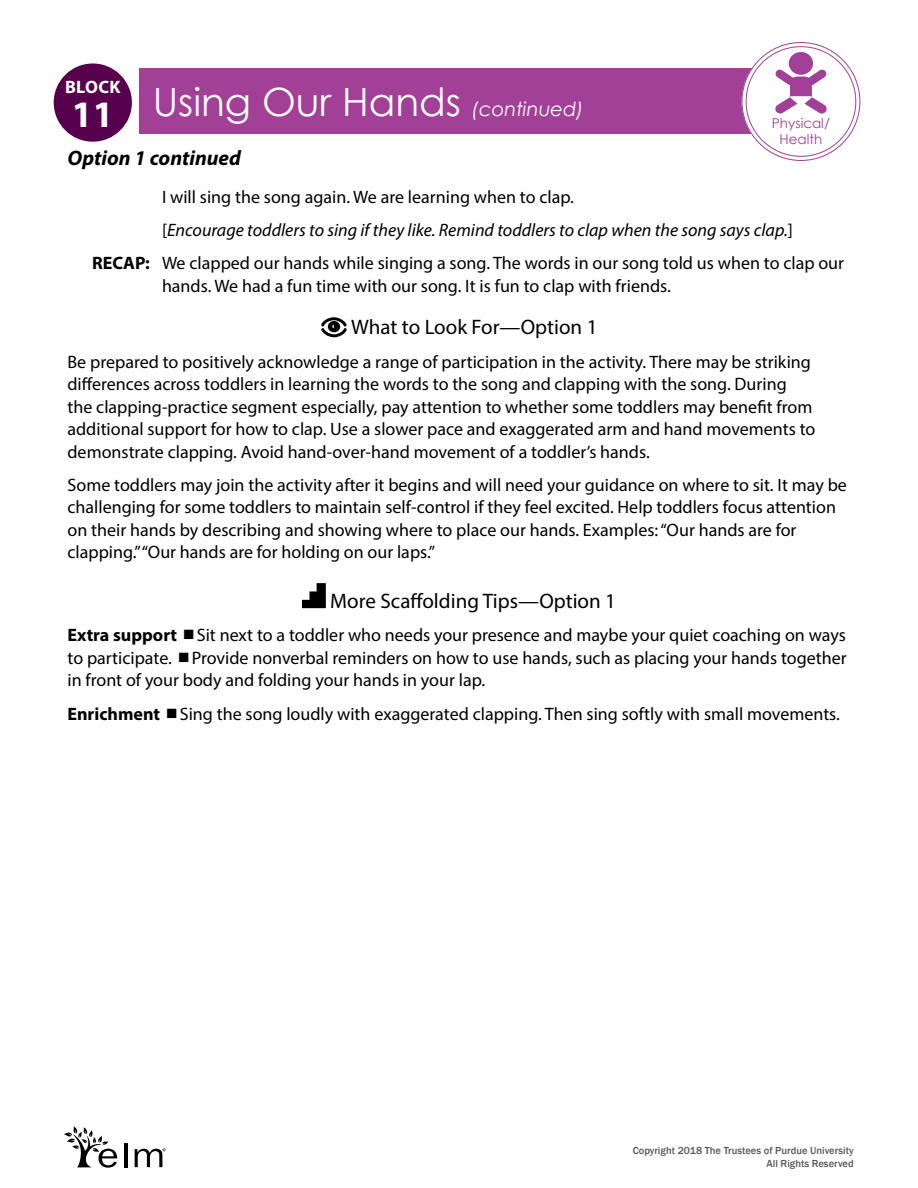
<style>
.page{position:relative;width:918px;height:1188px;background:#fff}
.page>*{position:absolute;margin:0;border:0;box-sizing:border-box;transform-origin:0 0}
.t1{font:39px "Century Gothic";color:#fff}
._4-01a_More_Scaffold{font:21px "Myriad Pro";color:#000}
._4-MISC_What_to_Look{font:21px "Myriad Pro";color:#000}
.t2{font:italic 700 21px "Myriad Pro";color:#000}
._3-13_IT_Body{font:18px/22.5px "Myriad Pro";color:#000}
._4-02_Scaffolding_Ti{font:18px/22.5px "Myriad Pro";color:#000;text-align:justify}
._3-04_Lesson_Body_Bo{font:18px/22.5px "Myriad Pro";color:#000}
._3-03_Lesson_Body_GR{font:italic 18px "Myriad Pro";color:#000}
._3-03_Lesson_Body_GR-2{font:18px "Myriad Pro";color:#000}
.t3{font:700 18px "Myriad Pro";letter-spacing:.02em;color:#fff}
.t4{font:13.5px/16.2px "Century Gothic";color:#a23f97;text-align:center}
.t5{font:500 10.5px/12.6px "Franklin Gothic";color:#58595b;text-align:right}
.s1{font-style:italic;font-size:19.5px}
.s2{font-style:normal}
.s3{font-weight:700}
</style>
<div class="page">
<div style="left:140px;top:68px;width:616px;height:66px;background:#a23f97"></div>
<div style="left:744px;top:45px;width:114px;height:113px;background:#fff;border-radius:50%"></div>
<div style="left:742px;top:42px;width:118px;height:119px;border:5px solid #fff;border-radius:50%"></div>
<div style="left:54px;top:63px;width:78px;height:79px;background:#56004e;border-radius:50%"></div>
<svg style="left:775px;top:69px;width:52px;height:45px"></svg>
<div style="left:789px;top:52px;width:24px;height:23px;background:#a23f97;border-radius:50%"></div>
<svg style="left:321px;top:317px;width:26px;height:20px"></svg>
<svg style="left:302px;top:583px;width:24px;height:25px"></svg>
<hr style="left:124px;top:1143px;width:3px;height:24px;background:#000">
<svg style="left:64px;top:1126px;width:53px;height:42px"></svg>
<svg style="left:135px;top:1148px;width:31px;height:19px"></svg>
<p class="t3" style="left:65px;top:75px;width:57px">BLOCK</p>
<h1 class="t1" style="left:72px;top:75px;width:513px"><sub>11</sub> Using Our Hands <span class="s1">(continued)</span></h1>
<p class="t2" style="left:68px;top:145px;width:175px">Option 1 continued</p>
<p class="_3-03_Lesson_Body_GR-2" style="left:162px;top:185px;width:414px">I will sing the song again. We are learning when to clap.</p>
<p class="_3-03_Lesson_Body_GR" style="left:162px;top:219px;width:633px"><span class="s2">[</span>Encourage toddlers to sing if they like. Remind toddlers to clap when the song says clap.<span class="s2">]</span></p>
<p class="_3-04_Lesson_Body_Bo" style="left:162px;top:252px;width:684px;text-indent:-70px"><span class="s3">RECAP:</span> We clapped our hands while singing a song. The words in our song told us when to clap our hands. We had a fun time with our song. It is fun to clap with friends.</p>
<p class="_4-MISC_What_to_Look" style="left:351px;top:314px;width:248px">What to Look For—Option 1</p>
<p class="_3-13_IT_Body" style="left:68px;top:350px;width:749px">Be prepared to positively acknowledge a range of participation in the activity. There may be striking differences across toddlers in learning the words to the song and clapping with the song. During the clapping-practice segment especially, pay attention to whether some toddlers may benefit from additional support for how to clap. Use a slower pace and exaggerated arm and hand movements to demonstrate clapping. Avoid hand-over-hand movement of a toddler’s hands.</p>
<p class="_3-13_IT_Body" style="left:68px;top:473px;width:781px">Some toddlers may join the activity after it begins and will need your guidance on where to sit. It may be challenging for some toddlers to maintain self-control if they feel excited. Help toddlers focus attention on their hands by describing and showing where to place our hands. Examples: “Our hands are for clapping.” “Our hands are for holding on our laps.”</p>
<p class="_4-01a_More_Scaffold" style="left:330px;top:588px;width:287px">More Scaffolding Tips—Option 1</p>
<p class="_4-02_Scaffolding_Ti" style="left:68px;top:624px;width:781px"><span class="s3">Extra support</span> Sit next to a toddler who needs your presence and maybe your quiet coaching on ways to participate. Provide nonverbal reminders on how to use hands, such as placing your hands together in front of your body and folding your hands in your lap.</p>
<p class="_4-02_Scaffolding_Ti" style="left:68px;top:702px;width:774px"><span class="s3">Enrichment</span> Sing the song loudly with exaggerated clapping. Then sing softly with small movements.</p>
<p class="t4" style="left:772px;top:115px;width:59px">Physical/<br>Health</p>
<p class="t5" style="left:633px;top:1145px;width:223px">Copyright 2018 The Trustees of Purdue University<br>All Rights Reserved</p>
</div>
